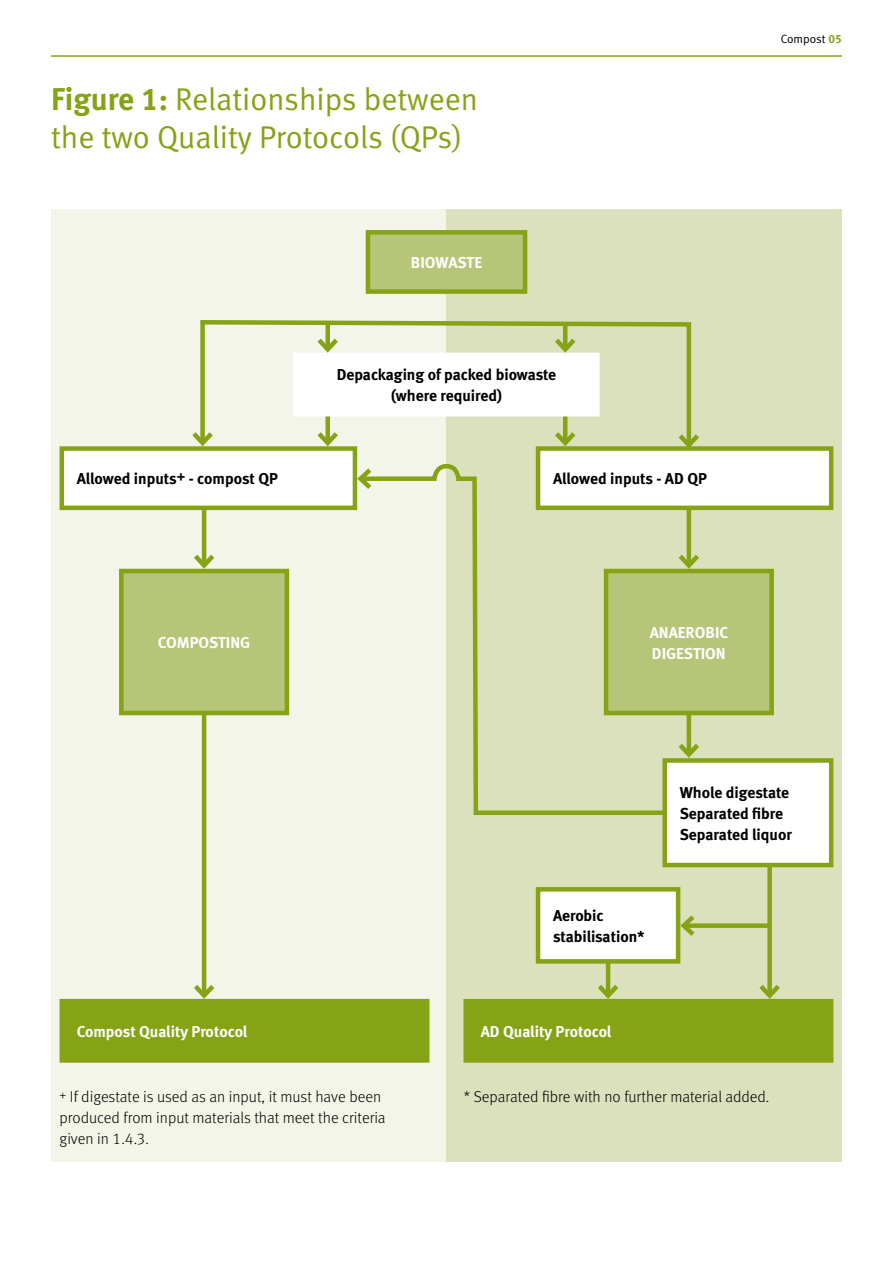
<style>
.page{position:relative;width:893px;height:1263px;background:#fff}
.page>*{position:absolute;margin:0;border:0;box-sizing:border-box;transform-origin:0 0}
.t1{font:31.5px/37.8px "EA Meta Normal";color:#86a315}
.t2{font:700 15.75px/21px "EA Meta";color:#000}
.t3{font:300 15.75px/21px "EA Meta";color:#000}
.t4{font:700 15.75px/21px "EA Meta";color:#fff}
.t5{font:12px "EA Meta Normal";color:#000}
.s1{font-family:"EA Meta";font-weight:700}
.s2{font-family:"EA Meta";font-weight:700;color:#86a315}
</style>
<div class="page">
<hr style="left:51px;top:55px;width:791px;height:2px;background:#86a315">
<div style="left:51px;top:209px;width:395px;height:953px;background:#f3f5e9"></div>
<div style="left:446px;top:209px;width:396px;height:953px;background:#dae1bc"></div>
<hr style="left:687px;top:611px;width:4px;height:143px;background:#86a315">
<svg style="left:678px;top:739px;width:21px;height:19px"></svg>
<div style="left:538px;top:448px;width:293px;height:60px;background:#fff"></div>
<div style="left:536px;top:446px;width:297px;height:64px;border:4px solid #86a315"></div>
<div style="left:466px;top:1001px;width:365px;height:59px;background:#86a315"></div>
<div style="left:463px;top:999px;width:370px;height:64px;border:4px solid #86a315"></div>
<div style="left:62px;top:1001px;width:365px;height:59px;background:#86a315"></div>
<div style="left:60px;top:999px;width:369px;height:64px;border:4px solid #86a315"></div>
<div style="left:538px;top:889px;width:140px;height:72px;background:#fff"></div>
<div style="left:536px;top:887px;width:144px;height:76px;border:4px solid #86a315"></div>
<svg style="left:200px;top:320px;width:492px;height:130px"></svg>
<svg style="left:674px;top:429px;width:30px;height:22px"></svg>
<hr style="left:202px;top:510px;width:4px;height:55px;background:#86a315">
<svg style="left:189px;top:550px;width:30px;height:19px"></svg>
<hr style="left:202px;top:657px;width:4px;height:338px;background:#86a315">
<svg style="left:189px;top:980px;width:30px;height:22px"></svg>
<hr style="left:606px;top:960px;width:4px;height:35px;background:#86a315">
<svg style="left:593px;top:980px;width:30px;height:22px"></svg>
<div style="left:767px;top:865px;width:5px;height:130px;background:#86a315"></div>
<svg style="left:755px;top:980px;width:30px;height:22px"></svg>
<div style="left:684px;top:923px;width:86px;height:5px;background:#86a315"></div>
<svg style="left:677px;top:911px;width:22px;height:29px"></svg>
<hr style="left:687px;top:507px;width:4px;height:58px;background:#86a315">
<svg style="left:674px;top:550px;width:30px;height:19px"></svg>
<svg style="left:376px;top:462px;width:294px;height:353px"></svg>
<div style="left:368px;top:232px;width:157px;height:60px;background:#b6c577"></div>
<div style="left:366px;top:230px;width:161px;height:64px;border:4px solid #86a315"></div>
<div style="left:121px;top:571px;width:166px;height:142px;background:#b6c577"></div>
<div style="left:119px;top:569px;width:170px;height:146px;border:4px solid #86a315"></div>
<hr style="left:563px;top:404px;width:4px;height:39px;background:#86a315">
<svg style="left:550px;top:427px;width:30px;height:23px"></svg>
<div style="left:325px;top:404px;width:5px;height:39px;background:#86a315"></div>
<svg style="left:59px;top:427px;width:317px;height:85px"></svg>
<hr style="left:563px;top:323px;width:4px;height:26px;background:#86a315">
<div style="left:325px;top:323px;width:5px;height:26px;background:#86a315"></div>
<svg style="left:291px;top:334px;width:311px;height:85px"></svg>
<div style="left:606px;top:571px;width:166px;height:142px;background:#b6c577"></div>
<div style="left:604px;top:569px;width:170px;height:146px;border:4px solid #86a315"></div>
<div style="left:665px;top:760px;width:166px;height:105px;background:#fff"></div>
<div style="left:662px;top:758px;width:171px;height:109px;border:4px solid #86a315"></div>
<h1 class="t1" style="left:51px;top:80px;width:429px"><span class="s1">Figure 1:</span> Relationships between the two Quality Protocols (QPs)</h1>
<p class="t4" style="left:411px;top:252px;width:73px">BIOWASTE</p>
<p class="t2" style="left:337px;top:364px;width:221px;text-align:center">Depackaging of packed biowaste (where required)</p>
<p class="t2" style="left:77px;top:468px;width:203px">Allowed inputs<sup>+</sup> - compost QP</p>
<p class="t2" style="left:553px;top:468px;width:155px">Allowed inputs - AD QP</p>
<p class="t5" style="left:781px;top:32px;width:63px">Compost <span class="s2">05</span></p>
<p class="t4" style="left:158px;top:632px;width:94px">COMPOSTING</p>
<p class="t4" style="left:650px;top:621px;width:80px">ANAEROBIC<br>DIGESTION</p>
<p class="t2" style="left:553px;top:905px;width:93px">Aerobic stabilisation*</p>
<p class="t4" style="left:77px;top:1021px;width:172px">Compost Quality Protocol</p>
<p class="t4" style="left:481px;top:1021px;width:132px">AD Quality Protocol</p>
<p class="t2" style="left:680px;top:782px;width:114px">Whole digestate<br>Separated fibre<br>Separated liquor</p>
<p class="t3" style="left:60px;top:1086px;width:328px"><sup>+</sup> If digestate is used as an input, it must have been produced from input materials that meet the criteria given in 1.4.3.</p>
<p class="t3" style="left:463px;top:1086px;width:307px">* Separated fibre with no further material added.</p>
</div>
